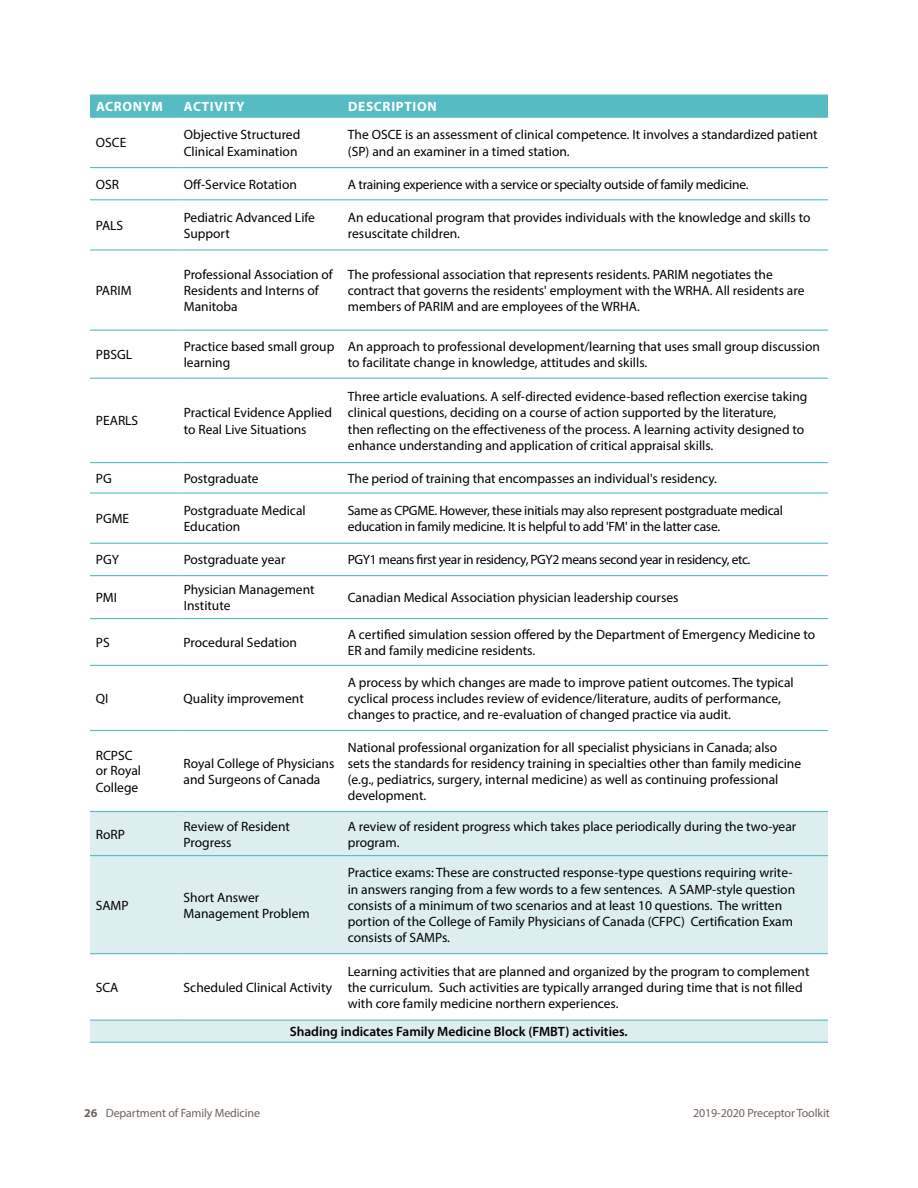
<style>
.page{position:relative;width:918px;height:1188px;background:#fff}
.page>*{position:absolute;margin:0;border:0;box-sizing:border-box;transform-origin:0 0}
.t1{font:13.5px/16.2px "Myriad Pro";color:#000}
.t2{font:13.5px/16.2px "Myriad Pro";letter-spacing:-.02em;color:#000}
.t3{font:13.5px "Myriad Pro";letter-spacing:-.03em;color:#000}
.t4{font:600 13.5px "Myriad Pro";color:#000}
.t5{font:700 13.5px "Myriad Pro";letter-spacing:.05em;color:#fff}
.t6{font:12px "Myriad Pro";letter-spacing:-.01em;color:#71635a}
.s1{font-weight:700}
</style>
<div class="page">
<div style="left:90px;top:96px;width:738px;height:21px;background:#56bcc3"></div>
<svg style="left:90px;top:812px;width:738px;height:230px;fill:#dceeef"></svg>
<hr style="left:90px;top:94px;width:88px;height:2px;background:#56bcc3">
<hr style="left:178px;top:94px;width:164px;height:2px;background:#56bcc3">
<hr style="left:342px;top:94px;width:486px;height:2px;background:#56bcc3">
<hr style="left:90px;top:117px;width:88px;height:1px;background:#56bcc3">
<hr style="left:178px;top:117px;width:164px;height:1px;background:#56bcc3">
<hr style="left:342px;top:117px;width:486px;height:1px;background:#56bcc3">
<hr style="left:90px;top:167px;width:88px;height:1px;background:#56bcc3">
<hr style="left:178px;top:167px;width:164px;height:1px;background:#56bcc3">
<hr style="left:342px;top:167px;width:486px;height:1px;background:#56bcc3">
<hr style="left:90px;top:199px;width:88px;height:1px;background:#56bcc3">
<hr style="left:178px;top:199px;width:164px;height:1px;background:#56bcc3">
<hr style="left:342px;top:199px;width:486px;height:1px;background:#56bcc3">
<hr style="left:90px;top:249px;width:88px;height:2px;background:#56bcc3">
<hr style="left:178px;top:249px;width:164px;height:2px;background:#56bcc3">
<hr style="left:342px;top:249px;width:486px;height:2px;background:#56bcc3">
<hr style="left:90px;top:330px;width:88px;height:1px;background:#56bcc3">
<hr style="left:178px;top:330px;width:164px;height:1px;background:#56bcc3">
<hr style="left:342px;top:330px;width:486px;height:1px;background:#56bcc3">
<hr style="left:90px;top:378px;width:88px;height:1px;background:#56bcc3">
<hr style="left:178px;top:378px;width:164px;height:1px;background:#56bcc3">
<hr style="left:342px;top:378px;width:486px;height:1px;background:#56bcc3">
<hr style="left:90px;top:462px;width:88px;height:1px;background:#56bcc3">
<hr style="left:178px;top:462px;width:164px;height:1px;background:#56bcc3">
<hr style="left:342px;top:462px;width:486px;height:1px;background:#56bcc3">
<hr style="left:90px;top:492px;width:88px;height:2px;background:#56bcc3">
<hr style="left:178px;top:492px;width:164px;height:2px;background:#56bcc3">
<hr style="left:342px;top:492px;width:486px;height:2px;background:#56bcc3">
<hr style="left:90px;top:543px;width:88px;height:1px;background:#56bcc3">
<hr style="left:178px;top:543px;width:164px;height:1px;background:#56bcc3">
<hr style="left:342px;top:543px;width:486px;height:1px;background:#56bcc3">
<hr style="left:90px;top:575px;width:88px;height:1px;background:#56bcc3">
<hr style="left:178px;top:575px;width:164px;height:1px;background:#56bcc3">
<hr style="left:342px;top:575px;width:486px;height:1px;background:#56bcc3">
<hr style="left:90px;top:618px;width:88px;height:1px;background:#56bcc3">
<hr style="left:178px;top:618px;width:164px;height:1px;background:#56bcc3">
<hr style="left:342px;top:618px;width:486px;height:1px;background:#56bcc3">
<hr style="left:90px;top:665px;width:88px;height:1px;background:#56bcc3">
<hr style="left:178px;top:665px;width:164px;height:1px;background:#56bcc3">
<hr style="left:342px;top:665px;width:486px;height:1px;background:#56bcc3">
<hr style="left:90px;top:730px;width:88px;height:1px;background:#56bcc3">
<hr style="left:178px;top:730px;width:164px;height:1px;background:#56bcc3">
<hr style="left:342px;top:730px;width:486px;height:1px;background:#56bcc3">
<hr style="left:90px;top:811px;width:88px;height:1px;background:#56bcc3">
<hr style="left:178px;top:811px;width:164px;height:1px;background:#56bcc3">
<hr style="left:342px;top:811px;width:486px;height:1px;background:#56bcc3">
<hr style="left:90px;top:855px;width:88px;height:1px;background:#56bcc3">
<hr style="left:178px;top:855px;width:164px;height:1px;background:#56bcc3">
<hr style="left:342px;top:855px;width:486px;height:1px;background:#56bcc3">
<hr style="left:90px;top:953px;width:88px;height:1px;background:#56bcc3">
<hr style="left:178px;top:953px;width:164px;height:1px;background:#56bcc3">
<hr style="left:342px;top:953px;width:486px;height:1px;background:#56bcc3">
<hr style="left:90px;top:1020px;width:88px;height:1px;background:#56bcc3">
<hr style="left:178px;top:1020px;width:164px;height:1px;background:#56bcc3">
<hr style="left:342px;top:1020px;width:486px;height:1px;background:#56bcc3">
<hr style="left:90px;top:1042px;width:88px;height:1px;background:#56bcc3">
<hr style="left:178px;top:1042px;width:164px;height:1px;background:#56bcc3">
<hr style="left:342px;top:1042px;width:486px;height:1px;background:#56bcc3">
<p class="t5" style="left:96px;top:98px;width:68px">ACRONYM</p>
<p class="t5" style="left:184px;top:98px;width:62px">ACTIVITY</p>
<p class="t5" style="left:348px;top:98px;width:90px">DESCRIPTION</p>
<p class="t1" style="left:96px;top:135px;width:32px">OSCE</p>
<p class="t1" style="left:184px;top:127px;width:118px">Objective Structured<br>Clinical Examination</p>
<p class="t1" style="left:348px;top:127px;width:471px">The OSCE is an assessment of clinical competence. It involves a standardized patient (SP) and an examiner in a timed station.</p>
<p class="t1" style="left:96px;top:176px;width:25px">OSR</p>
<p class="t1" style="left:184px;top:176px;width:115px">Off-Service Rotation</p>
<p class="t2" style="left:348px;top:176px;width:402px">A training experience with a service or specialty outside of family medicine.</p>
<p class="t1" style="left:96px;top:217px;width:29px">PALS</p>
<p class="t1" style="left:184px;top:209px;width:133px">Pediatric Advanced Life<br>Support</p>
<p class="t1" style="left:348px;top:209px;width:464px">An educational program that provides individuals with the knowledge and skills to resuscitate children.</p>
<p class="t1" style="left:96px;top:282px;width:37px">PARIM</p>
<p class="t1" style="left:184px;top:266px;width:151px">Professional Association of<br>Residents and Interns of<br>Manitoba</p>
<p class="t1" style="left:348px;top:266px;width:458px">The professional association that represents residents. PARIM negotiates the contract that governs the residents' employment with the WRHA. All residents are members of PARIM and are employees of the WRHA.</p>
<p class="t1" style="left:96px;top:346px;width:38px">PBSGL</p>
<p class="t1" style="left:184px;top:338px;width:152px">Practice based small group learning</p>
<p class="t1" style="left:348px;top:338px;width:474px">An approach to professional development/learning that uses small group discussion to facilitate change in knowledge, attitudes and skills.</p>
<p class="t1" style="left:96px;top:413px;width:44px">PEARLS</p>
<p class="t1" style="left:184px;top:405px;width:150px">Practical Evidence Applied to Real Live Situations</p>
<p class="t1" style="left:348px;top:388px;width:461px">Three article evaluations. A self-directed evidence-based reflection exercise taking clinical questions, deciding on a course of action supported by the literature,<br>then reflecting on the effectiveness of the process. A learning activity designed to enhance understanding and application of critical appraisal skills.</p>
<p class="t1" style="left:96px;top:470px;width:17px">PG</p>
<p class="t1" style="left:184px;top:470px;width:76px">Postgraduate</p>
<p class="t1" style="left:348px;top:470px;width:371px">The period of training that encompasses an individual's residency.</p>
<p class="t1" style="left:96px;top:510px;width:35px">PGME</p>
<p class="t1" style="left:184px;top:502px;width:124px">Postgraduate Medical<br>Education</p>
<p class="t2" style="left:348px;top:502px;width:437px">Same as CPGME. However, these initials may also represent postgraduate medical education in family medicine. It is helpful to add 'FM' in the latter case.</p>
<p class="t1" style="left:96px;top:552px;width:25px">PGY</p>
<p class="t1" style="left:184px;top:552px;width:103px">Postgraduate year</p>
<p class="t3" style="left:348px;top:552px;width:404px">PGY1 means first year in residency, PGY2 means second year in residency, etc.</p>
<p class="t1" style="left:96px;top:589px;width:23px">PMI</p>
<p class="t1" style="left:184px;top:581px;width:132px">Physician Management<br>Institute</p>
<p class="t1" style="left:348px;top:589px;width:332px">Canadian Medical Association physician leadership courses</p>
<p class="t1" style="left:96px;top:634px;width:15px">PS</p>
<p class="t1" style="left:184px;top:634px;width:115px">Procedural Sedation</p>
<p class="t1" style="left:348px;top:626px;width:469px">A certified simulation session offered by the Department of Emergency Medicine to<br>ER and family medicine residents.</p>
<p class="t1" style="left:96px;top:690px;width:14px">QI</p>
<p class="t1" style="left:184px;top:690px;width:122px">Quality improvement</p>
<p class="t1" style="left:348px;top:674px;width:447px">A process by which changes are made to improve patient outcomes. The typical cyclical process includes review of evidence/literature, audits of performance, changes to practice, and re-evaluation of changed practice via audit.</p>
<p class="t1" style="left:96px;top:748px;width:47px;line-height:15.6px">RCPSC or Royal<br>College</p>
<p class="t1" style="left:184px;top:755px;width:152px">Royal College of Physicians and Surgeons of Canada</p>
<p class="t1" style="left:348px;top:739px;width:455px">National professional organization for all specialist physicians in Canada; also sets the standards for residency training in specialties other than family medicine (e.g., pediatrics, surgery, internal medicine) as well as continuing professional development.</p>
<p class="t1" style="left:96px;top:826px;width:31px">RoRP</p>
<p class="t1" style="left:184px;top:818px;width:108px">Review of Resident<br>Progress</p>
<p class="t1" style="left:348px;top:818px;width:450px">A review of resident progress which takes place periodically during the two-year program.</p>
<p class="t1" style="left:96px;top:897px;width:34px">SAMP</p>
<p class="t1" style="left:184px;top:889px;width:128px">Short Answer<br>Management Problem</p>
<p class="t1" style="left:348px;top:864px;width:449px">Practice exams: These are constructed response-type questions requiring write&shy;in answers ranging from a few words to a few sentences. A SAMP-style question consists of a minimum of two scenarios and at least 10 questions. The written portion of the College of Family Physicians of Canada (CFPC) Certification Exam consists of SAMPs.</p>
<p class="t1" style="left:348px;top:963px;width:463px">Learning activities that are planned and organized by the program to complement the curriculum. Such activities are typically arranged during time that is not filled with core family medicine northern experiences.</p>
<p class="t4" style="left:290px;top:1023px;width:340px">Shading indicates Family Medicine Block (FMBT) activities.</p>
<p class="t1" style="left:96px;top:979px;width:24px">SCA</p>
<p class="t1" style="left:184px;top:979px;width:150px">Scheduled Clinical Activity</p>
<p class="t6" style="left:84px;top:1106px;width:177px"><span class="s1">26</span> Department of Family Medicine</p>
<p class="t6" style="left:693px;top:1106px;width:138px">2019-2020 Preceptor Toolkit</p>
</div>
